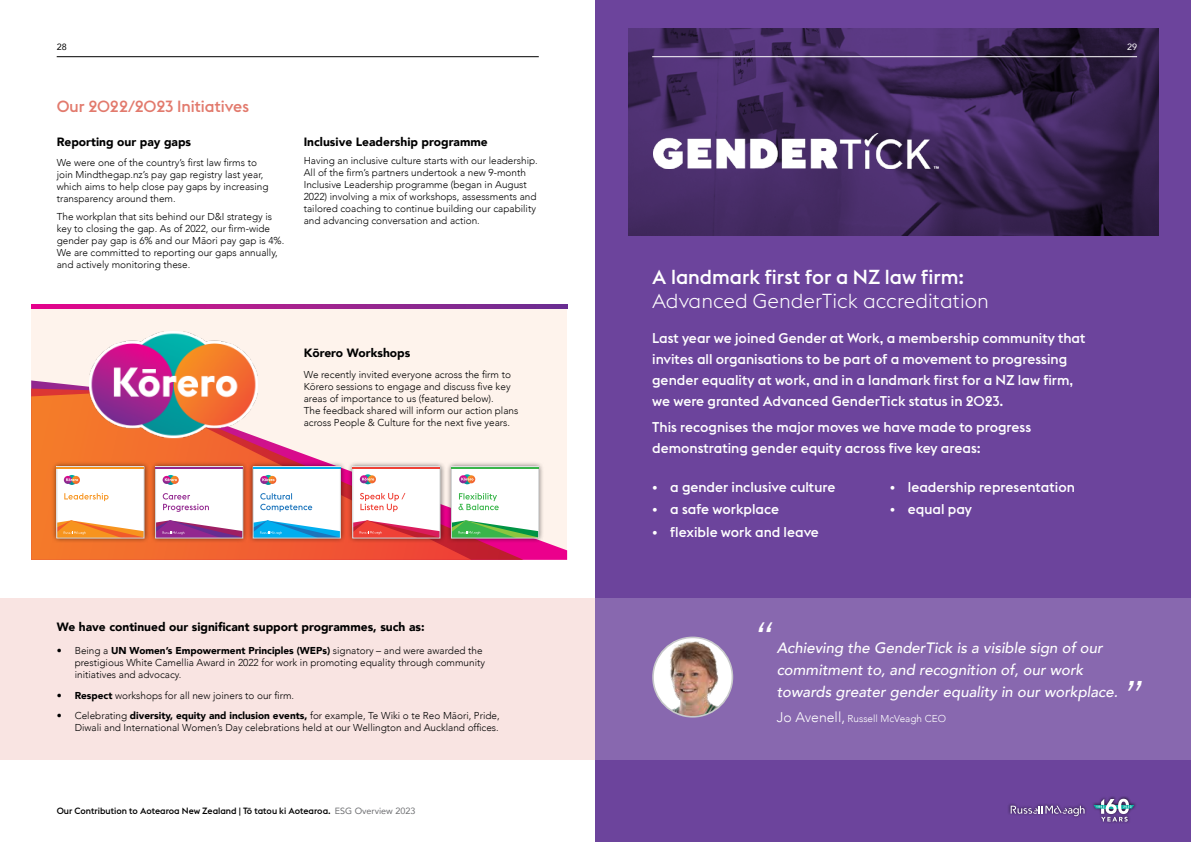
<style>
.page{position:relative;width:1191px;height:842px;background:#fff}
.page>*{position:absolute;margin:0;border:0;box-sizing:border-box;transform-origin:0 0}
.t1{font:italic 300 40.4px "Euclid Flex";color:#fff}
.t2{font:300 20px "Euclid Flex";color:#fff}
.t3{font:500 20px "Euclid Flex";color:#fff}
.t4{font:500 16px "Euclid Flex";color:#e27a6d}
.t5{font:italic 500 15px/22px "Avenir";color:#fff}
.t6{font:500 14px/20.8px "Euclid Flex";color:#fff}
.t7{font:900 12px "Avenir";color:#000}
.t8{font:300 10px/12px "Avenir";color:#000}
.t9{font:300 10px "Avenir";color:#fff}
.t10{font:500 9px "Euclid Flex";color:#000}
.t11{font:9px "Avenir";color:#000}
.t12{font:9px "Avenir";color:#fff}
.s1{font-weight:900}
.s2{font-family:"Avenir";font-weight:400;color:#6d6e71}
.s3{font-size:14px}
</style>
<div class="page">
<div style="left:595px;top:0;width:596px;height:842px;background:#6c449c"></div>
<div style="left:595px;top:598px;width:596px;height:161px;background:#8868af"></div>
<div style="left:0;top:598px;width:594px;height:161px;background:#f9e4e2"></div>
<hr style="left:57px;top:56px;width:482px;height:1px;background:#000">
<img style="left:628px;top:28px;width:530px;height:207px">
<img style="left:653px;top:637px;width:79px;height:80px;border-radius:40px">
<div style="left:652px;top:637px;width:81px;height:81px;border:2px solid #c7c8ca;border-radius:50%"></div>
<img style="left:653px;top:134px;width:285px;height:34px">
<hr style="left:652px;top:56px;width:485px;height:1px;background:#fff">
<div style="left:1007px;top:796px;width:129px;height:28px;background:#000;opacity:.75"></div>
<svg style="left:1093px;top:799px;width:41px;height:22px"></svg>
<svg style="left:1010px;top:806px;width:74px;height:10px"></svg>
<div style="left:31px;top:305px;width:536px;height:255px;background:#fef3ec"></div>
<svg style="left:31px;top:305px;width:536px;height:3px"></svg>
<svg style="left:31px;top:380px;width:536px;height:180px"></svg>
<svg style="left:31px;top:389px;width:492px;height:171px"></svg>
<svg style="left:31px;top:391px;width:440px;height:169px"></svg>
<img style="left:89px;top:332px;width:169px;height:107px">
<div style="left:446px;top:461px;width:98px;height:83px;background:#000;opacity:.6"></div>
<div style="left:451px;top:467px;width:87px;height:71px;background:#fff"></div>
<div style="left:451px;top:467px;width:88px;height:71px;border:1px solid #d1d3d4"></div>
<svg style="left:451px;top:520px;width:87px;height:18px"></svg>
<svg style="left:458px;top:493px;width:41px;height:17px"></svg>
<div style="left:467px;top:475px;width:9px;height:9px;border:1px solid #fff;border-radius:4px"></div>
<svg style="left:459px;top:474px;width:16px;height:10px"></svg>
<hr style="left:451px;top:467px;width:88px;height:1px;background:#39b54a">
<div style="left:347px;top:461px;width:98px;height:83px;background:#000;opacity:.6"></div>
<div style="left:353px;top:467px;width:87px;height:71px;background:#fff"></div>
<div style="left:353px;top:467px;width:87px;height:71px;border:1px solid #d1d3d4"></div>
<svg style="left:353px;top:520px;width:87px;height:18px"></svg>
<div style="left:359px;top:475px;width:9px;height:9px;border:1px solid #fff;border-radius:50%"></div>
<svg style="left:360px;top:474px;width:16px;height:10px"></svg>
<hr style="left:353px;top:467px;width:87px;height:1px;background:#ef4136">
<div style="left:51px;top:461px;width:98px;height:83px;background:#000;opacity:.6"></div>
<div style="left:57px;top:467px;width:87px;height:71px;background:#fff"></div>
<div style="left:57px;top:467px;width:87px;height:71px;border:1px solid #d1d3d4"></div>
<svg style="left:57px;top:520px;width:87px;height:18px"></svg>
<svg style="left:64px;top:493px;width:45px;height:8px"></svg>
<svg style="left:64px;top:475px;width:16px;height:10px"></svg>
<hr style="left:57px;top:467px;width:87px;height:1px;background:#f7941e">
<div style="left:150px;top:461px;width:98px;height:83px;background:#000;opacity:.6"></div>
<div style="left:156px;top:467px;width:87px;height:71px;background:#fff"></div>
<div style="left:155px;top:467px;width:88px;height:71px;border:1px solid #d1d3d4"></div>
<svg style="left:156px;top:520px;width:87px;height:18px"></svg>
<svg style="left:163px;top:493px;width:46px;height:19px"></svg>
<div style="left:162px;top:476px;width:9px;height:8px;border:1px solid #fff;border-radius:50%"></div>
<svg style="left:163px;top:475px;width:16px;height:10px"></svg>
<hr style="left:155px;top:467px;width:88px;height:1px;background:#92278f">
<div style="left:247px;top:461px;width:99px;height:83px;background:#000;opacity:.6"></div>
<div style="left:253px;top:467px;width:87px;height:71px;background:#fff"></div>
<div style="left:253px;top:467px;width:87px;height:71px;border:1px solid #d1d3d4"></div>
<svg style="left:253px;top:520px;width:87px;height:18px"></svg>
<svg style="left:260px;top:493px;width:52px;height:19px"></svg>
<div style="left:268px;top:475px;width:9px;height:9px;border:1px solid #fff;border-radius:4px"></div>
<svg style="left:260px;top:475px;width:16px;height:10px"></svg>
<hr style="left:253px;top:467px;width:87px;height:1px;background:#00aeef">
<svg style="left:360px;top:493px;width:45px;height:19px"></svg>
<p class="t11" style="left:57px;top:39px;width:12px">28</p>
<h3 class="t4" style="left:57px;top:97px;width:194px">Our 2022/2023 Initiatives</h3>
<p class="t7" style="left:57px;top:131px;width:136px">Reporting our pay gaps</p>
<p class="t8" style="left:57px;top:157px;width:213px">We were one of the country’s first law firms to join Mindthegap.nz’s pay gap registry last year, which aims to help close pay gaps by increasing transparency around them.</p>
<p class="t8" style="left:57px;top:211px;width:229px">The workplan that sits behind our D&amp;I strategy is key to closing the gap. As of 2022, our firm-wide gender pay gap is 6% and our Māori pay gap is 4%.<br>We are committed to reporting our gaps annually, and actively monitoring these.</p>
<p class="t7" style="left:304px;top:131px;width:186px">Inclusive Leadership programme</p>
<p class="t8" style="left:304px;top:154px;width:235px">Having an inclusive culture starts with our leadership.<br>All of the firm’s partners undertook a new 9-month Inclusive Leadership programme (began in August 2022) involving a mix of workshops, assessments and tailored coaching to continue building our capability and advancing conversation and action.</p>
<p class="t7" style="left:304px;top:343px;width:108px">Kōrero Workshops</p>
<p class="t8" style="left:304px;top:368px;width:216px">We recently invited everyone across the firm to Kōrero sessions to engage and discuss five key areas of importance to us (featured below).<br>The feedback shared will inform our action plans across People &amp; Culture for the next five years.</p>
<p class="t7" style="left:57px;top:616px;width:369px">We have continued our significant support programmes, such as:</p>
<p class="t8" style="left:75px;top:645px;width:412px;text-indent:-18px">• Being a <span class="s1">UN Women’s Empowerment Principles (WEPs)</span> signatory – and were awarded the prestigious White Camellia Award in 2022 for work in promoting equality through community initiatives and advocacy.</p>
<p class="t8" style="left:57px;top:689px;width:239px"><span class="s1">• Respect</span> workshops for all new joiners to our firm.</p>
<p class="t8" style="left:57px;top:710px;width:444px;text-align:right">• Celebrating <span class="s1">diversity, equity and inclusion events,</span> for example, Te Wiki o te Reo Māori, Pride,<br>Diwali and International Women’s Day celebrations held at our Wellington and Auckland offices.</p>
<p class="t10" style="left:57px;top:805px;width:360px">Our Contribution to Aotearoa New Zealand | Tō tatou ki Aotearoa. <span class="s2">ESG Overview 2023</span></p>
<p class="t12" style="left:1127px;top:39px;width:12px">29</p>
<h2 class="t3" style="left:652px;top:266px;width:313px">A landmark first for a NZ law firm:</h2>
<h2 class="t2" style="left:652px;top:290px;width:338px">Advanced GenderTick accreditation</h2>
<p class="t6" style="left:652px;top:328px;width:435px">Last year we joined Gender at Work, a membership community that invites all organisations to be part of a movement to progressing gender equality at work, and in a landmark first for a NZ law firm, we were granted Advanced GenderTick status in 2023.</p>
<h3 class="t6" style="left:652px;top:417px;width:380px">This recognises the major moves we have made to progress demonstrating gender equity across five key areas:</h3>
<h3 class="t6" style="left:652px;top:476px;width:185px">• a gender inclusive culture</h3>
<h3 class="t6" style="left:652px;top:499px;width:128px">• a safe workplace</h3>
<h3 class="t6" style="left:652px;top:521px;width:168px">• flexible work and leave</h3>
<h3 class="t6" style="left:889px;top:476px;width:186px">• leadership representation</h3>
<h3 class="t6" style="left:889px;top:499px;width:84px">• equal pay</h3>
<h1 class="t1" style="left:751px;top:614px;width:20px">“</h1>
<h3 class="t5" style="left:776px;top:637px;width:343px">Achieving the GenderTick is a visible sign of our commitment to, and recognition of, our work towards greater gender equality in our workplace.</h3>
<p class="t9" style="left:776px;top:713px;width:171px"><span class="s3">Jo Avenell,</span> Russell McVeagh CEO</p>
<h1 class="t1" style="left:1149px;top:700px;width:20px;rotate:-180deg">“</h1>
</div>
